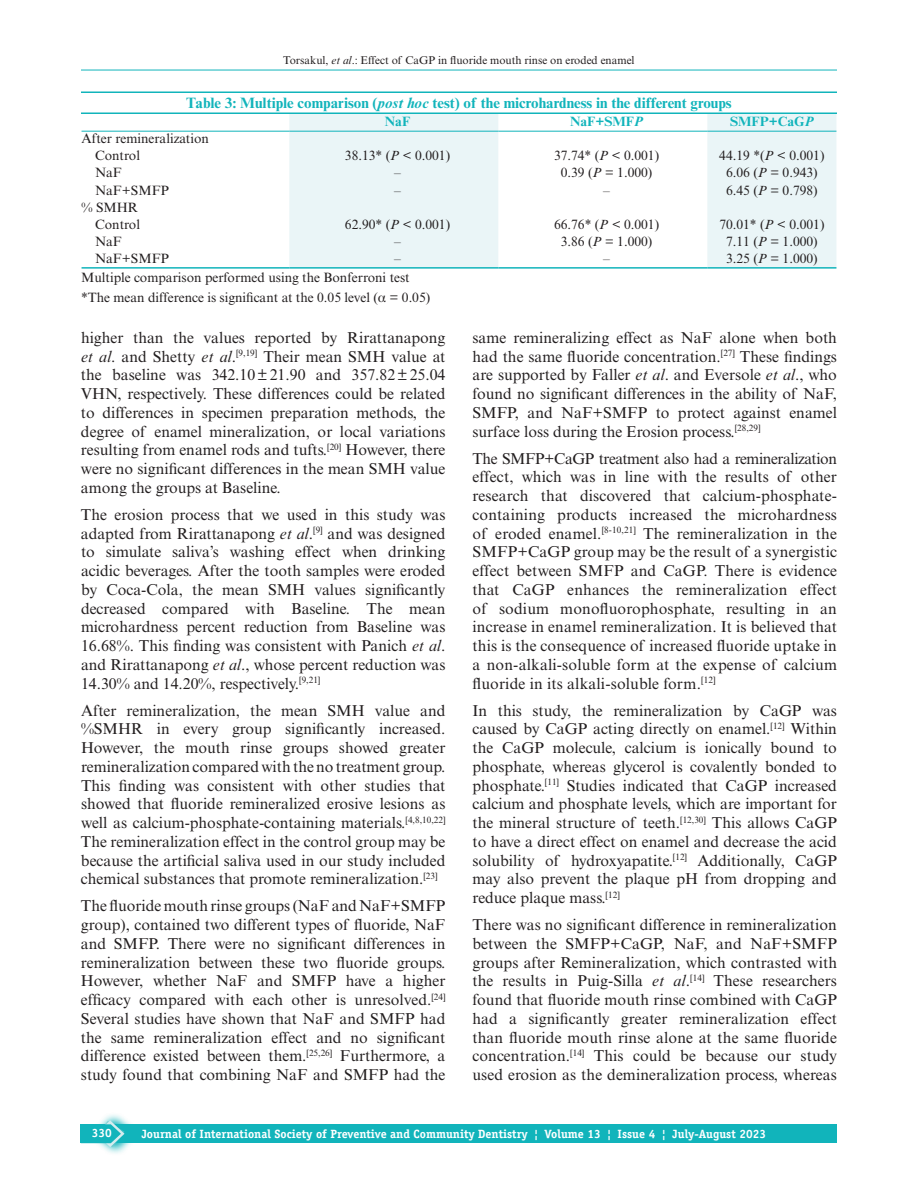
<style>
.page{position:relative;width:918px;height:1188px;background:#fff}
.page>*{position:absolute;margin:0;border:0;box-sizing:border-box;transform-origin:0 0}
.t1{font:15.75px/18.8px "Times New Roman MT Std";color:#231f20;text-align:justify}
.t2{font:700 15px "Times New Roman MT Std";color:#11b4bb}
.t3{font:13.5px/17.2px "Times New Roman MT Std";color:#231f20}
.t4{font:700 13.5px "Times New Roman MT Std";color:#11b4bb}
.t5{font:700 12px "Officina Serif Std";color:#fff}
.t6{font:11.25px "Times New Roman MT Std";color:#231f20}
.s1{font-style:italic}
.s2{font-family:"Gandhari Unicode"}
</style>
<div class="page">
<div style="left:81px;top:1124px;width:756px;height:19px;background:#11b4bb"></div>
<svg style="left:102px;top:1114px;width:29px;height:40px"></svg>
<svg style="left:81px;top:1120px;width:44px;height:27px"></svg>
<hr style="left:81px;top:70px;width:756px;height:1px;background:#11b4bb">
<hr style="left:81px;top:92px;width:756px;height:1px;background:#11b4bb">
<hr style="left:81px;top:112px;width:756px;height:2px;background:#11b4bb">
<svg style="left:289px;top:114px;width:547px;height:153px;fill:#eaf5f7"></svg>
<hr style="left:82px;top:131px;width:207px;height:1px;background:#11b4bb">
<hr style="left:289px;top:131px;width:209px;height:1px;background:#11b4bb">
<hr style="left:498px;top:131px;width:209px;height:1px;background:#11b4bb">
<hr style="left:707px;top:131px;width:129px;height:1px;background:#11b4bb">
<hr style="left:82px;top:267px;width:207px;height:2px;background:#11b4bb">
<hr style="left:289px;top:267px;width:209px;height:2px;background:#11b4bb">
<hr style="left:498px;top:267px;width:209px;height:2px;background:#11b4bb">
<hr style="left:707px;top:267px;width:129px;height:2px;background:#11b4bb">
<p class="t6" style="left:283px;top:54px;width:353px">Torsakul, <span class="s1">et al</span>.: Effect of CaGP in fluoride mouth rinse on eroded enamel</p>
<p class="t2" style="left:186px;top:94px;width:547px">Table 3: Multiple comparison (<span class="s1">post hoc</span> test) of the microhardness in the different groups</p>
<p class="t4" style="left:385px;top:113px;width:27px">NaF</p>
<p class="t4" style="left:570px;top:113px;width:74px">NaF+SMF<span class="s1">P</span></p>
<p class="t4" style="left:730px;top:113px;width:85px">SMFP+CaG<span class="s1">P</span></p>
<p class="t3" style="left:95px;top:130px;width:115px;text-indent:-14px">After remineralization<br>Control</p>
<p class="t3" style="left:345px;top:147px;width:107px">38.13* (<span class="s1">P &lt;</span> 0.001)</p>
<p class="t3" style="left:554px;top:147px;width:107px">37.74* (<span class="s1">P &lt;</span> 0.001)</p>
<p class="t3" style="left:719px;top:147px;width:107px">44.19 *(<span class="s1">P &lt;</span> 0.001)</p>
<p class="t3" style="left:95px;top:164px;width:28px">NaF</p>
<p class="t3" style="left:561px;top:164px;width:93px">0.39 (<span class="s1">P =</span> 1.000)</p>
<p class="t3" style="left:726px;top:164px;width:93px">6.06 (<span class="s1">P =</span> 0.943)</p>
<p class="t3" style="left:95px;top:181px;width:75px">NaF+SMFP</p>
<p class="t3" style="left:394px;top:181px;width:8px">–</p>
<p class="t3" style="left:603px;top:181px;width:8px">–</p>
<p class="t3" style="left:726px;top:181px;width:93px">6.45 (<span class="s1">P =</span> 0.798)</p>
<p class="t3" style="left:82px;top:199px;width:60px;text-align:right">% SMHR<br>Control</p>
<p class="t3" style="left:345px;top:216px;width:107px">62.90* (<span class="s1">P &lt;</span> 0.001)</p>
<p class="t3" style="left:554px;top:216px;width:107px">66.76* (<span class="s1">P &lt;</span> 0.001)</p>
<p class="t3" style="left:719px;top:216px;width:107px">70.01* (<span class="s1">P &lt;</span> 0.001)</p>
<p class="t3" style="left:95px;top:233px;width:28px">NaF</p>
<p class="t3" style="left:394px;top:233px;width:8px">–</p>
<p class="t3" style="left:561px;top:233px;width:93px">3.86 (<span class="s1">P =</span> 1.000)</p>
<p class="t3" style="left:726px;top:233px;width:93px">7.11 (<span class="s1">P =</span> 1.000)</p>
<p class="t3" style="left:95px;top:250px;width:75px">NaF+SMFP</p>
<p class="t3" style="left:603px;top:250px;width:8px">–</p>
<p class="t3" style="left:726px;top:250px;width:93px">3.25 (<span class="s1">P =</span> 1.000)</p>
<p class="t3" style="left:81px;top:268px;width:351px;line-height:19.5px">Multiple comparison performed using the Bonferroni test *The mean difference is significant at the 0.05 level (<span class="s2">α</span> = 0.05)</p>
<p class="t1" style="left:81px;top:328px;width:366px">higher than the values reported by Rirattanapong <span class="s1">et al</span>. and Shetty <span class="s1">et al</span>.<sup>[9,19]</sup> Their mean SMH value at the baseline was 342.10±21.90 and 357.82±25.04<br>VHN, respectively. These differences could be related to differences in specimen preparation methods, the degree of enamel mineralization, or local variations resulting from enamel rods and tufts.<sup>[20]</sup> However, there were no significant differences in the mean SMH value among the groups at Baseline.</p>
<p class="t1" style="left:81px;top:505px;width:366px">The erosion process that we used in this study was adapted from Rirattanapong <span class="s1">et al</span>.<sup>[9]</sup> and was designed to simulate saliva’s washing effect when drinking acidic beverages. After the tooth samples were eroded by Coca-Cola, the mean SMH values significantly decreased compared with Baseline. The mean microhardness percent reduction from Baseline was 16.68%. This finding was consistent with Panich <span class="s1">et al</span>. and Rirattanapong <span class="s1">et al</span>., whose percent reduction was 14.30% and 14.20%, respectively.<sup>[9,21]</sup></p>
<p class="t1" style="left:81px;top:701px;width:366px">After remineralization, the mean SMH value and %SMHR in every group significantly increased.<br>However, the mouth rinse groups showed greater remineralization compared with the no treatment group.<br>This finding was consistent with other studies that showed that fluoride remineralized erosive lesions as well as calcium-phosphate-containing materials.<sup>[4,8,10,22] </sup>The remineralization effect in the control group may be because the artificial saliva used in our study included chemical substances that promote remineralization.<sup>[23]</sup></p>
<p class="t1" style="left:81px;top:897px;width:366px">The fluoride mouth rinse groups (NaF and NaF+SMFP group), contained two different types of fluoride, NaF and SMFP. There were no significant differences in remineralization between these two fluoride groups.<br>However, whether NaF and SMFP have a higher efficacy compared with each other is unresolved.<sup>[24] </sup>Several studies have shown that NaF and SMFP had the same remineralization effect and no significant difference existed between them.<sup>[25,26]</sup> Furthermore, a study found that combining NaF and SMFP had the</p>
<p class="t1" style="left:472px;top:328px;width:366px">same remineralizing effect as NaF alone when both had the same fluoride concentration.<sup>[27]</sup> These findings are supported by Faller <span class="s1">et al</span>. and Eversole <span class="s1">et al</span>., who found no significant differences in the ability of NaF, SMFP, and NaF+SMFP to protect against enamel surface loss during the Erosion process.<sup>[28,29]</sup></p>
<p class="t1" style="left:472px;top:449px;width:366px">The SMFP+CaGP treatment also had a remineralization effect, which was in line with the results of other research that discovered that calcium-phosphate&shy;containing products increased the microhardness of eroded enamel.<sup>[8-10,21]</sup> The remineralization in the SMFP+CaGP group may be the result of a synergistic effect between SMFP and CaGP. There is evidence that CaGP enhances the remineralization effect of sodium monofluorophosphate, resulting in an increase in enamel remineralization. It is believed that this is the consequence of increased fluoride uptake in a non-alkali-soluble form at the expense of calcium fluoride in its alkali-soluble form.<sup>[12]</sup></p>
<p class="t1" style="left:472px;top:701px;width:366px">In this study, the remineralization by CaGP was caused by CaGP acting directly on enamel.<sup>[12]</sup> Within the CaGP molecule, calcium is ionically bound to phosphate, whereas glycerol is covalently bonded to phosphate.<sup>[11]</sup> Studies indicated that CaGP increased calcium and phosphate levels, which are important for the mineral structure of teeth.<sup>[12,30]</sup> This allows CaGP to have a direct effect on enamel and decrease the acid solubility of hydroxyapatite.<sup>[12]</sup> Additionally, CaGP may also prevent the plaque pH from dropping and reduce plaque mass.<sup>[12]</sup></p>
<p class="t1" style="left:472px;top:915px;width:366px">There was no significant difference in remineralization between the SMFP+CaGP, NaF, and NaF+SMFP groups after Remineralization, which contrasted with the results in Puig-Silla <span class="s1">et al</span>.<sup>[14]</sup> These researchers found that fluoride mouth rinse combined with CaGP had a significantly greater remineralization effect than fluoride mouth rinse alone at the same fluoride concentration.<sup>[14]</sup> This could be because our study used erosion as the demineralization process, whereas</p>
<p class="t5" style="left:92px;top:1126px;width:22px">330</p>
<p class="t5" style="left:142px;top:1126px;width:626px">Journal of International Society of Preventive and Community Dentistry ¦ Volume 13 ¦ Issue 4 ¦ July-August 2023</p>
</div>
